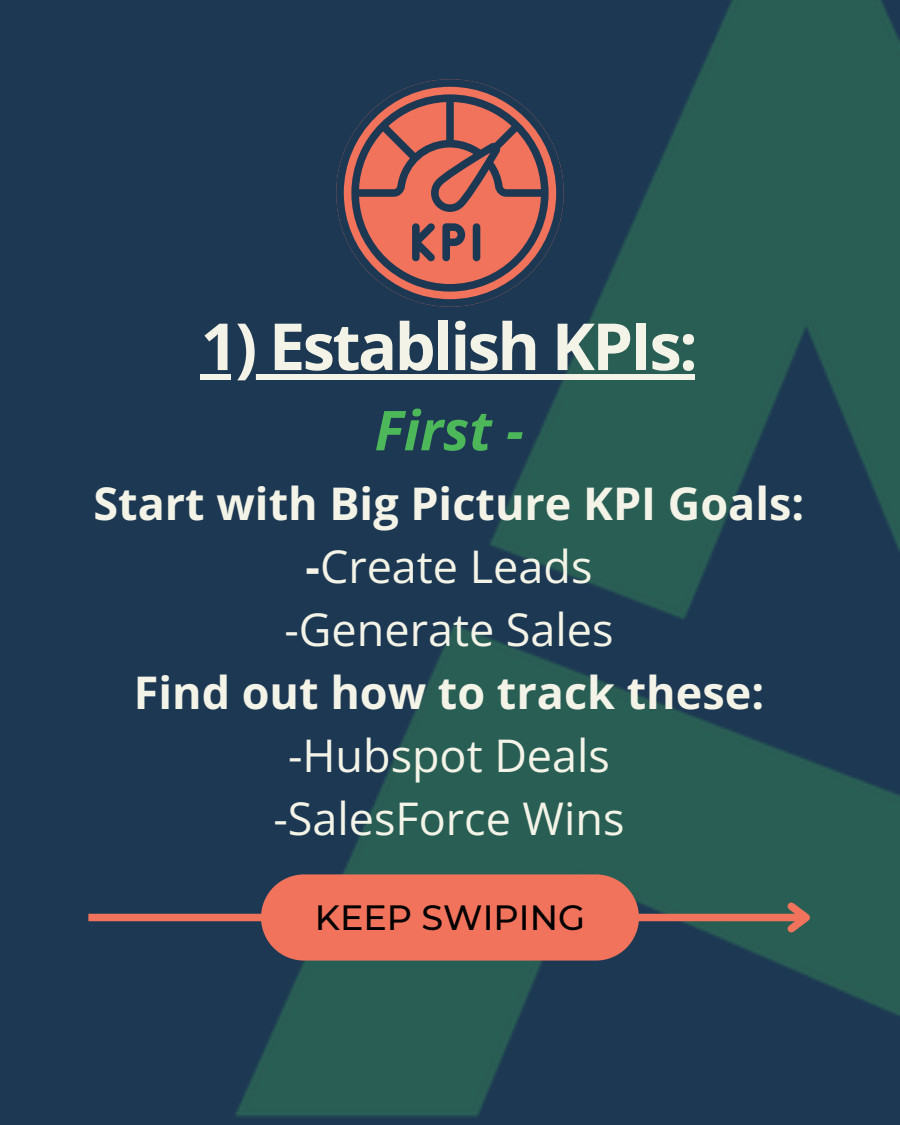
<style>
.page{position:relative;width:900px;height:1125px;background:#1d3853}
.page>*{position:absolute;margin:0;border:0;box-sizing:border-box;transform-origin:0 0}
.t1{font:700 65px "Open Sans";letter-spacing:-.04em;color:#f3f4e7}
.t2{font:italic 700 55px "Open Sans";color:#4db859}
.t3{font:45px "Open Sans";color:#f3f4e7}
.t4{font:700 45px "Open Sans";color:#f3f4e7}
.t5{font:500 35px "Montserrat";color:#000}
.s1{font-weight:700}
</style>
<div class="page">
<img style="left:134px;top:0;width:766px;height:1117px">
<div style="left:88px;top:914px;width:718px;height:7px;background:#f1735c"></div>
<svg style="left:781px;top:896px;width:38px;height:43px;background:#5e6356"></svg>
<svg style="left:261px;top:874px;width:378px;height:87px;background:#e4705b"></svg>
<svg style="left:336px;top:79px;width:227px;height:227px"></svg>
<svg style="left:351px;top:94px;width:198px;height:198px"></svg>
<div style="left:201px;top:374px;width:494px;height:6px;background:#f3f4e7"></div>
<p class="t1" style="left:201px;top:301px;width:499px">1) Establish KPIs:</p>
<p class="t2" style="left:375px;top:392px;width:151px">First -</p>
<p class="t4" style="left:93px;top:472px;width:712px">Start with Big Picture KPI Goals:</p>
<p class="t3" style="left:306px;top:535px;width:288px"><span class="s1">-</span>Create Leads</p>
<p class="t3" style="left:284px;top:598px;width:331px">-Generate Sales</p>
<p class="t4" style="left:134px;top:661px;width:632px">Find out how to track these:</p>
<p class="t3" style="left:288px;top:724px;width:323px">-Hubspot Deals</p>
<p class="t3" style="left:273px;top:787px;width:353px">-SalesForce Wins</p>
<p class="t5" style="left:315px;top:896px;width:272px">KEEP SWIPING</p>
</div>
